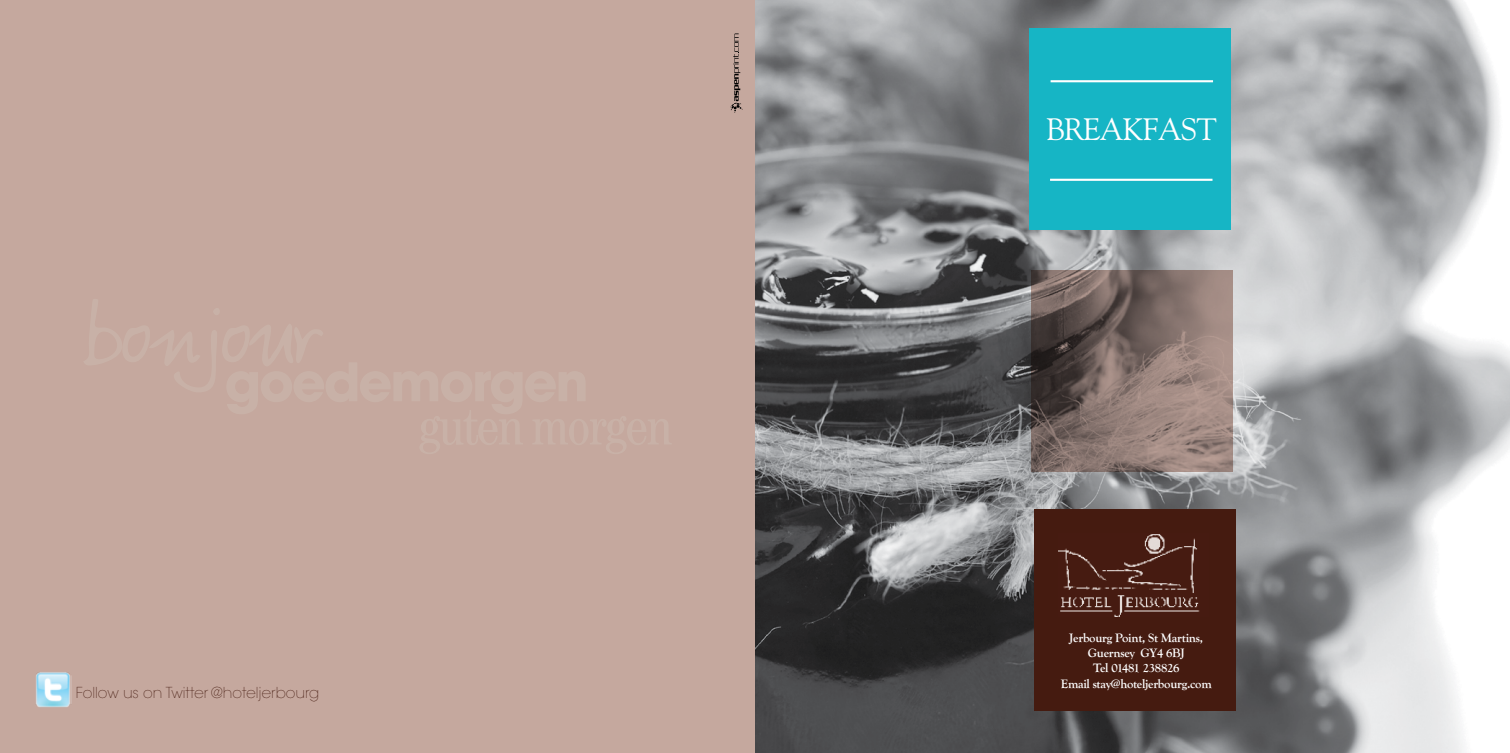
<style>
.page{position:relative;width:1510px;height:753px;background:#fff}
.page>*{position:absolute;margin:0;border:0;box-sizing:border-box;transform-origin:0 0}
.t1{font:31.05px "Goudy Old Style BT";letter-spacing:-.025em;color:#fff}
.t2{font:200 15px "Avant Garde";color:#451b10}
.t3{font:700 12.75px/15.3px "Goudy Old Style T";letter-spacing:-.02em;color:#fff;text-align:center}
</style>
<div class="page">
<img style="left:755px;top:0;width:754px;height:753px">
<div style="left:0;top:0;width:755px;height:753px;background:#c5a89e"></div>
<img style="left:36px;top:672px;width:36px;height:36px">
<svg style="left:730px;top:33px;width:12px;height:80px"></svg>
<div style="left:1028px;top:28px;width:202px;height:201px;background:#16b5c5"></div>
<svg style="left:1031px;top:270px;width:202px;height:202px;background:#806e68"></svg>
<div style="left:1033px;top:509px;width:202px;height:202px;background:#451b10"></div>
<hr style="left:1050px;top:80px;width:163px;height:2px;background:#fff">
<hr style="left:1050px;top:179px;width:162px;height:2px;background:#fff">
<img style="left:1058px;top:534px;width:142px;height:82px">
<p class="t2" style="left:76px;top:683px;width:245px">Follow us on Twitter @hoteljerbourg</p>
<h1 class="t1" style="left:1046px;top:110px;width:172px">BREAKFAST</h1>
<p class="t3" style="left:1060px;top:630px;width:152px">Jerbourg Point, St Martins,<br>Guernsey GY4 6BJ<br>Tel 01481 238826<br>Email stay@hoteljerbourg.com</p>
</div>
